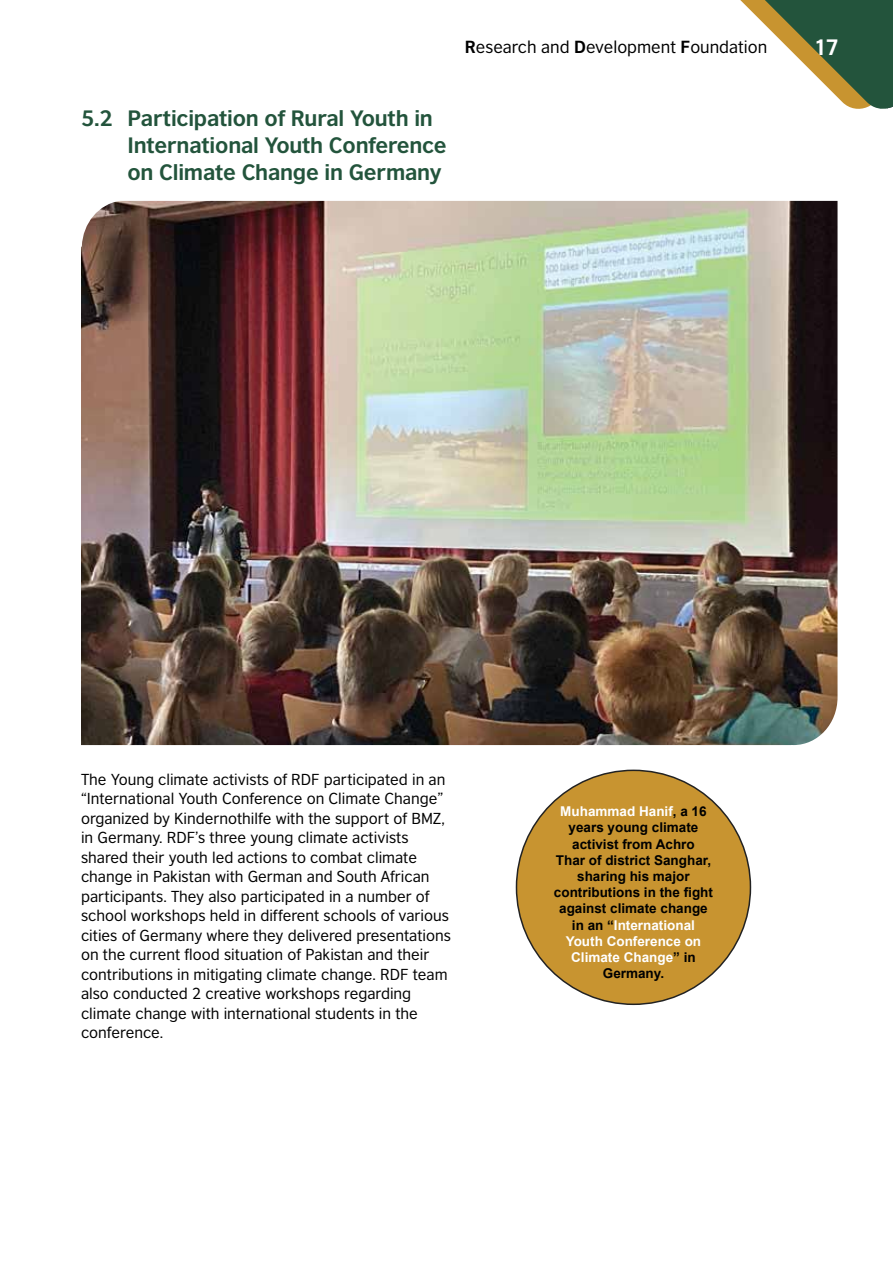
<style>
.page{position:relative;width:893px;height:1263px;background:#fff}
.page>*{position:absolute;margin:0;border:0;box-sizing:border-box;transform-origin:0 0}
.t1{font:700 21px/27px "British Council Sans";letter-spacing:-.01em;color:#23543c}
.t2{font:700 21px "British Council Sans";color:#fff}
.t3{font:16.5px "British Council Sans";color:#000}
.t4{font:15px/19.5px "British Council Sans";color:#000}
.t5{font:700 13.5px/16.2px "Arial";color:#000;text-align:center}
.s1{font-weight:700}
.s2{color:#fff}
</style>
<div class="page">
<svg style="left:740px;top:0;width:153px;height:109px"></svg>
<img style="left:81px;top:201px;width:756px;height:544px">
<div style="left:516px;top:770px;width:234px;height:234px;background:#c89430;border-radius:50%"></div>
<p class="t3" style="left:465px;top:36px;width:304px"><span class="s1">R</span>esearch and <span class="s1">D</span>evelopment <span class="s1">F</span>oundation</p>
<h1 class="t2" style="left:814px;top:34px;width:27px">17</h1>
<h1 class="t1" style="left:127px;top:104px;width:321px;text-indent:-46px">5.2 Participation of Rural Youth in<br>International Youth Conference on Climate Change in Germany</h1>
<p class="t4" style="left:81px;top:769px;width:371px">The Young climate activists of RDF participated in an “International Youth Conference on Climate Change” organized by Kindernothilfe with the support of BMZ, in Germany. RDF’s three young climate activists shared their youth led actions to combat climate change in Pakistan with German and South African participants. They also participated in a number of school workshops held in different schools of various cities of Germany where they delivered presentations on the current flood situation of Pakistan and their contributions in mitigating climate change. RDF team also conducted 2 creative workshops regarding climate change with international students in the conference.</p>
<p class="t5" style="left:554px;top:803px;width:161px"><span class="s2">Muhammad Hanif</span>, a 16 years young climate activist from Achro<br>Thar of district Sanghar, sharing his major contributions in the fight against climate change in an “<span class="s2">International<br>Youth Conference on<br>Climate Change</span>” in<br>Germany.</p>
</div>
